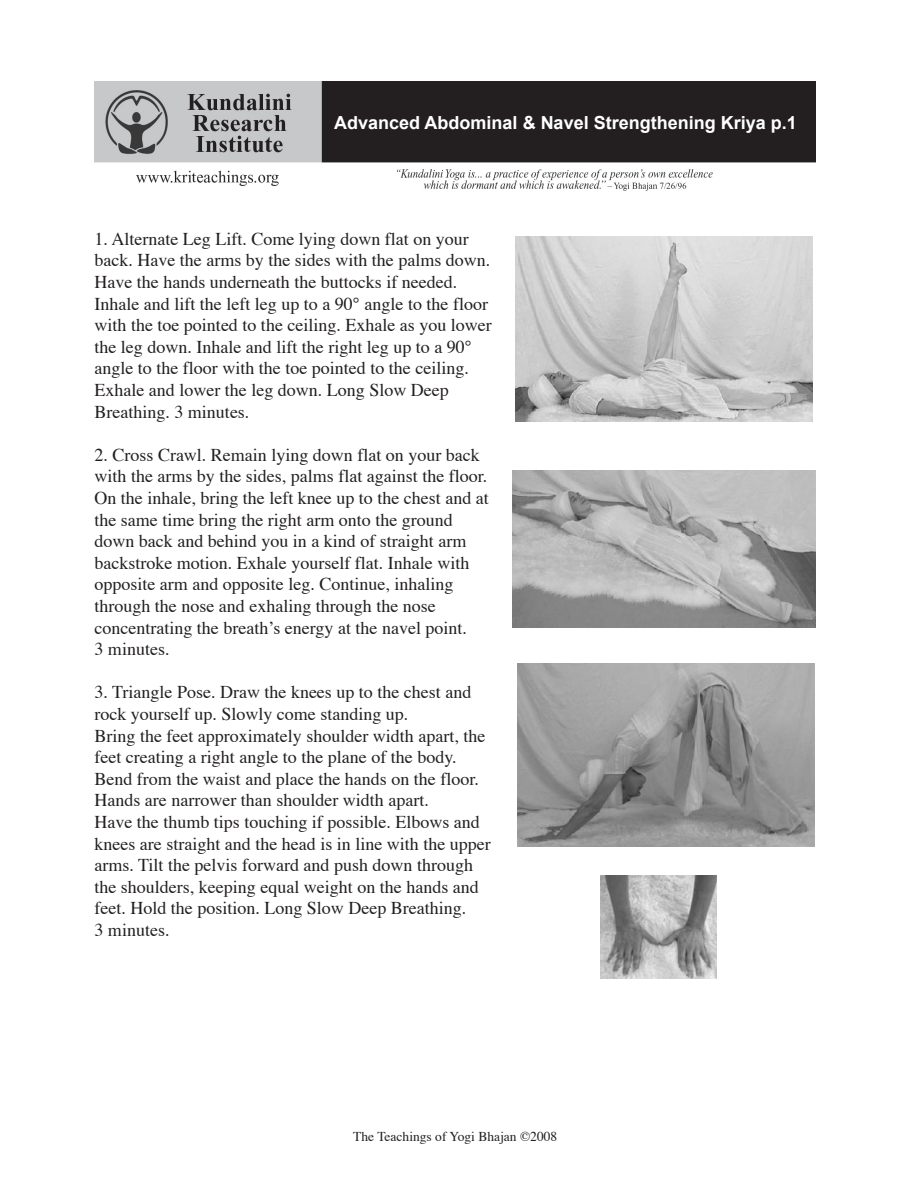
<style>
.page{position:relative;width:918px;height:1188px;background:#fff}
.page>*{position:absolute;margin:0;border:0;box-sizing:border-box;transform-origin:0 0}
.t1{font:18px/21.6px "Times";color:#231f20}
.t2{font:700 18px "Arial";color:#fff}
.t3{font:13.5px "Times";color:#231f20}
</style>
<div class="page">
<img style="left:95px;top:82px;width:721px;height:109px">
<img style="left:516px;top:237px;width:297px;height:185px">
<img style="left:513px;top:471px;width:303px;height:157px">
<img style="left:518px;top:663px;width:296px;height:183px">
<img style="left:600px;top:876px;width:117px;height:102px">
<p class="t2" style="left:334px;top:113px;width:464px">Advanced Abdominal &amp; Navel Strengthening Kriya p.1</p>
<p class="t1" style="left:94px;top:227px;width:399px">1. Alternate Leg Lift. Come lying down flat on your back. Have the arms by the sides with the palms down.<br>Have the hands underneath the buttocks if needed.<br>Inhale and lift the left leg up to a 90° angle to the floor with the toe pointed to the ceiling. Exhale as you lower the leg down. Inhale and lift the right leg up to a 90° angle to the floor with the toe pointed to the ceiling.<br>Exhale and lower the leg down. Long Slow Deep Breathing. 3 minutes.</p>
<p class="t1" style="left:94px;top:443px;width:396px">2. Cross Crawl. Remain lying down flat on your back with the arms by the sides, palms flat against the floor.<br>On the inhale, bring the left knee up to the chest and at the same time bring the right arm onto the ground down back and behind you in a kind of straight arm backstroke motion. Exhale yourself flat. Inhale with opposite arm and opposite leg. Continue, inhaling through the nose and exhaling through the nose concentrating the breath’s energy at the navel point.<br>3 minutes.</p>
<p class="t1" style="left:94px;top:680px;width:398px">3. Triangle Pose. Draw the knees up to the chest and rock yourself up. Slowly come standing up.<br>Bring the feet approximately shoulder width apart, the feet creating a right angle to the plane of the body.<br>Bend from the waist and place the hands on the floor.<br>Hands are narrower than shoulder width apart.<br>Have the thumb tips touching if possible. Elbows and knees are straight and the head is in line with the upper arms. Tilt the pelvis forward and push down through the shoulders, keeping equal weight on the hands and feet. Hold the position. Long Slow Deep Breathing.<br>3 minutes.</p>
<p class="t3" style="left:353px;top:1124px;width:206px">The Teachings of Yogi Bhajan ©2008</p>
</div>
